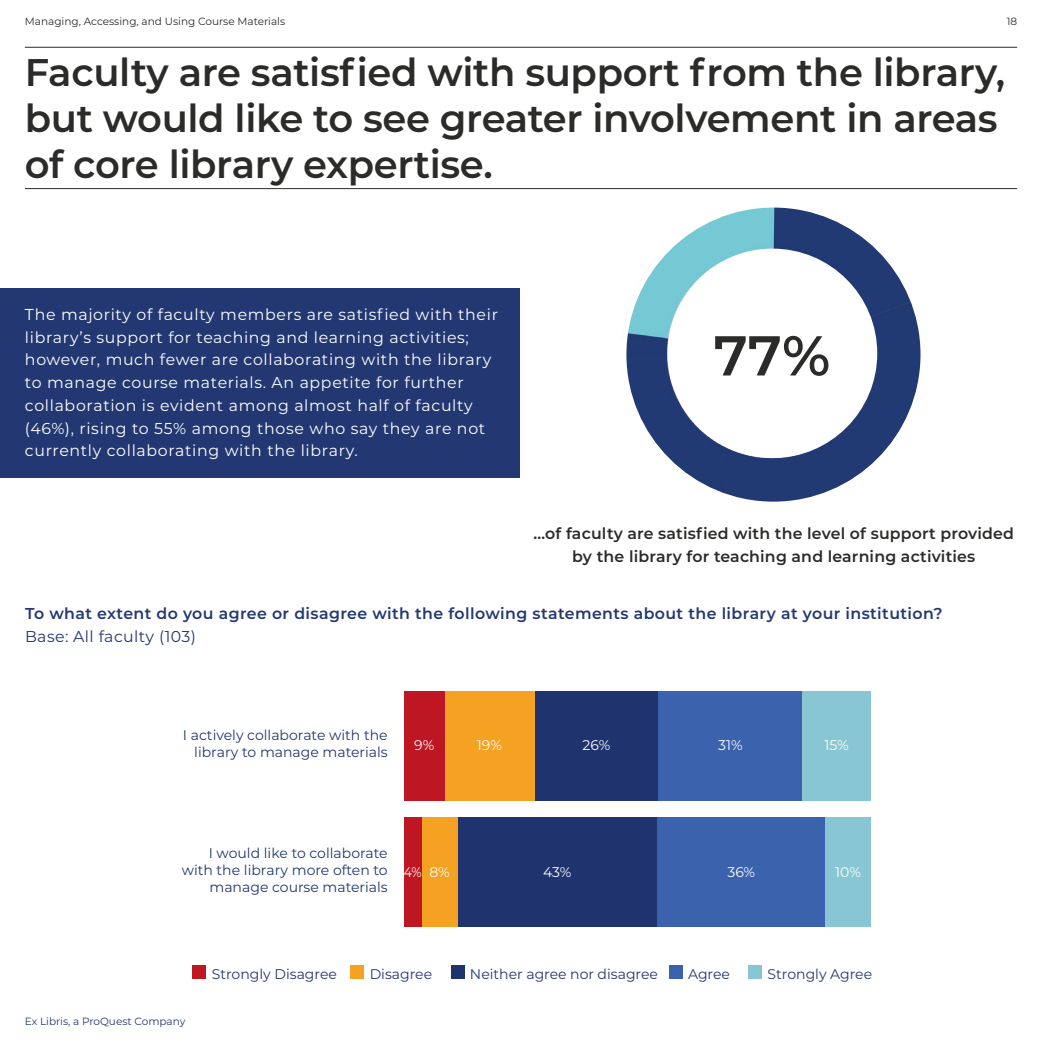
<style>
.page{position:relative;width:1042px;height:1042px;background:#fff}
.page>*{position:absolute;margin:0;border:0;box-sizing:border-box;transform-origin:0 0}
.t1{font:600 56px "Montserrat";color:#2b2b29}
.t2{font:600 38.5px/46.2px "Montserrat";letter-spacing:-.01em;color:#2b2b29}
.t3{font:15.75px/22.8px "Montserrat";letter-spacing:.04em;color:#fff}
.t4{font:600 15.75px/22.8px "Montserrat";letter-spacing:.01em;color:#2b2b29;text-align:center}
.t5{font:600 15.75px "Montserrat";letter-spacing:.025em;color:#233872}
.t6{font:15.75px "Montserrat";letter-spacing:.025em;color:#233872}
.t7{font:14px/16.8px "Montserrat";color:#233872;text-align:right}
.t8{font:14px "Montserrat";color:#fff}
.t9{font:14px "Montserrat";color:#fff;scale:.88 1}
.t10{font:10.5px "Montserrat";color:#2b2b29}
.t11{font:10.5px "Montserrat";color:#233872}
</style>
<div class="page">
<img style="left:627px;top:208px;width:293px;height:293px">
<div style="left:0;top:288px;width:520px;height:190px;background:#233872"></div>
<hr style="left:25px;top:47px;width:992px;height:1px;background:#2b2b29">
<hr style="left:25px;top:188px;width:992px;height:1px;background:#2b2b29">
<div style="left:668px;top:249px;width:209px;height:209px;background:#fff;border-radius:50%"></div>
<div style="left:535px;top:691px;width:123px;height:109px;background:#1f346f"></div>
<div style="left:457px;top:817px;width:201px;height:109px;background:#1f346f"></div>
<div style="left:657px;top:691px;width:146px;height:109px;background:#3a62ad"></div>
<div style="left:657px;top:818px;width:168px;height:109px;background:#3a62ad"></div>
<div style="left:802px;top:691px;width:69px;height:109px;background:#89c6d3"></div>
<div style="left:825px;top:817px;width:46px;height:109px;background:#89c6d3"></div>
<div style="left:444px;top:691px;width:91px;height:109px;background:#f5a122"></div>
<div style="left:422px;top:817px;width:35px;height:109px;background:#f5a122"></div>
<div style="left:404px;top:691px;width:40px;height:109px;background:#be1622"></div>
<div style="left:404px;top:817px;width:18px;height:109px;background:#be1622"></div>
<div style="left:193px;top:965px;width:13px;height:13px;background:#be1622"></div>
<div style="left:351px;top:965px;width:13px;height:13px;background:#f5a122"></div>
<div style="left:451px;top:965px;width:13px;height:13px;background:#1f346f"></div>
<div style="left:669px;top:965px;width:13px;height:13px;background:#3a62ad"></div>
<div style="left:748px;top:965px;width:14px;height:13px;background:#89c6d3"></div>
<p class="t10" style="left:25px;top:14px;width:262px">Managing, Accessing, and Using Course Materials</p>
<p class="t10" style="left:1006px;top:14px;width:12px">18</p>
<h2 class="t2" style="left:25px;top:47px;width:982px">Faculty are satisfied with support from the library, but would like to see greater involvement in areas of core library expertise.</h2>
<p class="t3" style="left:25px;top:302px;width:474px">The majority of faculty members are satisfied with their library’s support for teaching and learning activities; however, much fewer are collaborating with the library to manage course materials. An appetite for further collaboration is evident among almost half of faculty (46%), rising to 55% among those who say they are not currently collaborating with the library.</p>
<h1 class="t1" style="left:713px;top:316px;width:118px">77%</h1>
<p class="t4" style="left:533px;top:521px;width:482px">…of faculty are satisfied with the level of support provided by the library for teaching and learning activities</p>
<p class="t5" style="left:25px;top:602px;width:919px">To what extent do you agree or disagree with the following statements about the library at your institution?</p>
<p class="t6" style="left:25px;top:625px;width:172px">Base: All faculty (103)</p>
<p class="t7" style="left:183px;top:726px;width:206px">I actively collaborate with the library to manage materials</p>
<p class="t8" style="left:414px;top:736px;width:22px">9%</p>
<p class="t8" style="left:477px;top:736px;width:27px">19%</p>
<p class="t7" style="left:182px;top:844px;width:208px">I would like to collaborate with the library more often to manage course materials</p>
<p class="t9" style="left:404px;top:862px;width:22px">4%</p>
<p class="t8" style="left:429px;top:862px;width:22px">8%</p>
<p class="t8" style="left:582px;top:736px;width:29px">26%</p>
<p class="t8" style="left:543px;top:862px;width:30px">43%</p>
<p class="t8" style="left:718px;top:736px;width:26px">31%</p>
<p class="t8" style="left:727px;top:862px;width:29px">36%</p>
<p class="t8" style="left:824px;top:736px;width:26px">15%</p>
<p class="t8" style="left:835px;top:862px;width:27px">10%</p>
<p class="t11" style="left:25px;top:1014px;width:162px">Ex Libris, a ProQuest Company</p>
<p class="t7" style="left:212px;top:965px;width:127px">Strongly Disagree</p>
<p class="t7" style="left:370px;top:965px;width:64px">Disagree</p>
<p class="t7" style="left:470px;top:965px;width:189px">Neither agree nor disagree</p>
<p class="t7" style="left:688px;top:965px;width:43px">Agree</p>
<p class="t7" style="left:767px;top:965px;width:106px">Strongly Agree</p>
</div>
